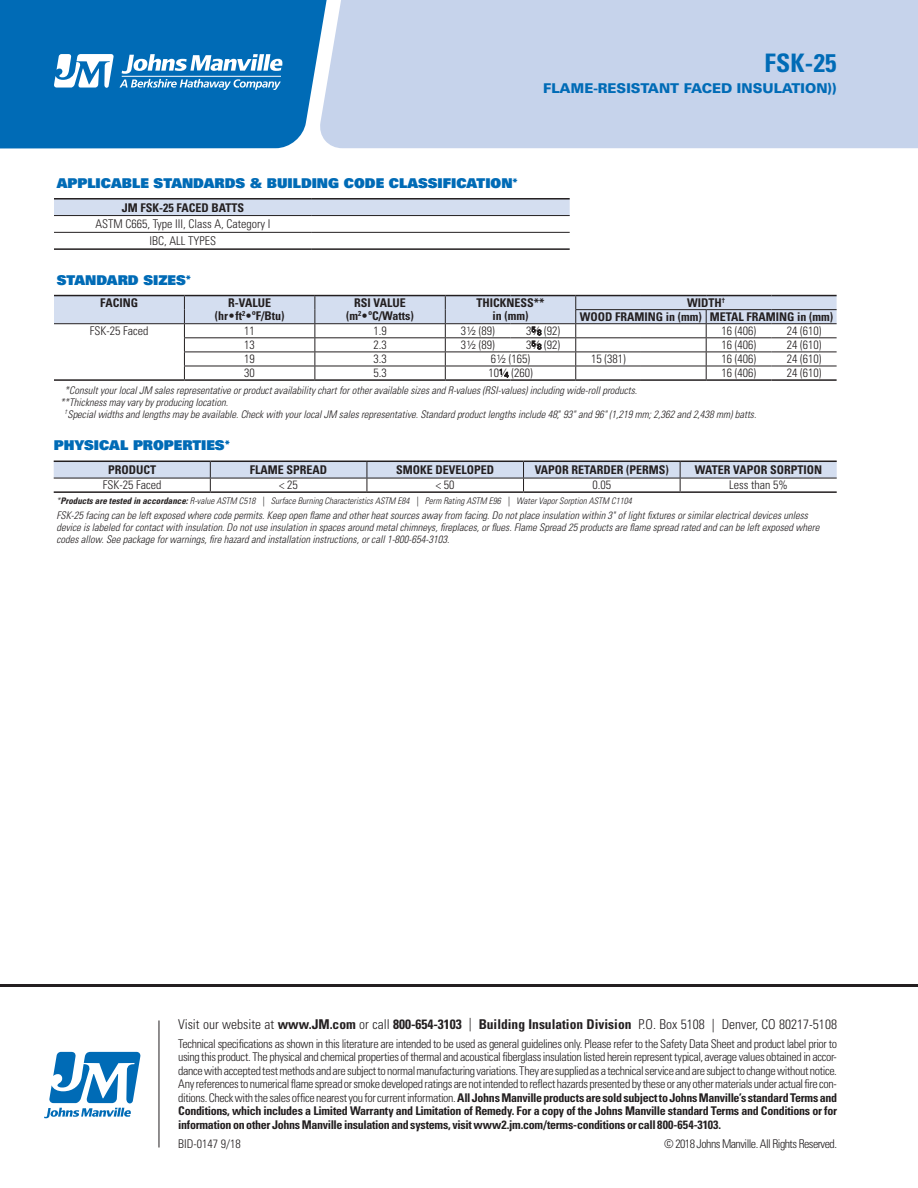
<style>
.page{position:relative;width:918px;height:1188px;background:#fff}
.page>*{position:absolute;margin:0;border:0;box-sizing:border-box;transform-origin:0 0}
.t1{font:700 condensed 25.5px "Univers LT Std";color:#006bb6}
.t2{font:300 condensed 13.5px "Univers";color:#231f20}
.t3{font:13.5px "Univers LT Std X Black";color:#006bb6}
.t4{font:900 13.5px "Univers LT Std";color:#006bb6}
.t5{font:300 condensed 12px/13.5px "Univers";letter-spacing:-.035em;color:#231f20;text-align:justify}
.t6{font:300 condensed 12px "Univers LT Std";color:#231f20}
.t7{font:700 condensed 12px/13.5px "Univers LT Std";color:#231f20;text-align:center}
.t8{font:italic 300 condensed 10.5px/12px "Univers LT Std";color:#231f20}
.t9{font:italic 300 condensed 9px "Univers LT Std";color:#231f20}
.s1{font-stretch:normal}
.s2{font-stretch:normal;font-size:7.5px}
.s3{color:#fff}
.s4{font-weight:700}
.s5{font-family:"Univers"}
</style>
<div class="page">
<div style="left:0;top:0;width:319px;height:149px;background:#006bb6"></div>
<div style="left:319px;top:0;width:599px;height:148px;background:#c6d3eb"></div>
<svg style="left:54px;top:54px;width:228px;height:36px"></svg>
<hr style="left:122px;top:76px;width:159px;height:1px;background:#fff">
<svg style="left:54px;top:461px;width:783px;height:30px"></svg>
<hr style="left:54px;top:491px;width:156px;height:2px;background:#231f20">
<hr style="left:210px;top:491px;width:157px;height:2px;background:#231f20">
<hr style="left:367px;top:491px;width:157px;height:2px;background:#231f20">
<hr style="left:524px;top:491px;width:156px;height:2px;background:#231f20">
<hr style="left:680px;top:491px;width:157px;height:2px;background:#231f20">
<div style="left:54px;top:200px;width:516px;height:15px;background:#d4def0"></div>
<hr style="left:54px;top:198px;width:258px;height:2px;background:#231f20">
<hr style="left:312px;top:198px;width:258px;height:2px;background:#231f20">
<hr style="left:54px;top:215px;width:258px;height:1px;background:#231f20">
<hr style="left:312px;top:215px;width:258px;height:1px;background:#231f20">
<hr style="left:54px;top:248px;width:258px;height:2px;background:#231f20">
<hr style="left:312px;top:248px;width:258px;height:2px;background:#231f20">
<hr style="left:54px;top:232px;width:258px;height:1px;background:#231f20">
<hr style="left:312px;top:232px;width:258px;height:1px;background:#231f20">
<hr style="left:54px;top:295px;width:130px;height:1px;background:#231f20">
<hr style="left:184px;top:295px;width:131px;height:1px;background:#231f20">
<hr style="left:315px;top:295px;width:130px;height:1px;background:#231f20">
<hr style="left:445px;top:295px;width:66px;height:1px;background:#231f20">
<hr style="left:511px;top:295px;width:65px;height:1px;background:#231f20">
<hr style="left:576px;top:295px;width:65px;height:1px;background:#231f20">
<hr style="left:641px;top:295px;width:65px;height:1px;background:#231f20">
<hr style="left:706px;top:295px;width:65px;height:1px;background:#231f20">
<hr style="left:771px;top:295px;width:66px;height:1px;background:#231f20">
<hr style="left:54px;top:379px;width:130px;height:2px;background:#231f20">
<hr style="left:184px;top:379px;width:131px;height:2px;background:#231f20">
<hr style="left:315px;top:379px;width:130px;height:2px;background:#231f20">
<hr style="left:445px;top:379px;width:66px;height:2px;background:#231f20">
<hr style="left:511px;top:379px;width:65px;height:2px;background:#231f20">
<hr style="left:576px;top:379px;width:65px;height:2px;background:#231f20">
<hr style="left:641px;top:379px;width:65px;height:2px;background:#231f20">
<hr style="left:706px;top:379px;width:65px;height:2px;background:#231f20">
<hr style="left:771px;top:379px;width:66px;height:2px;background:#231f20">
<svg style="left:54px;top:296px;width:783px;height:83px"></svg>
<hr style="left:0;top:984px;width:918px;height:3px;background:#231f20">
<hr style="left:159px;top:1020px;width:1px;height:128px;background:#231f20">
<svg style="left:44px;top:1052px;width:97px;height:66px"></svg>
<p class="t1" style="left:765px;top:48px;width:74px">FSK-25</p>
<p class="t4" style="left:543px;top:80px;width:295px">FLAME-RESISTANT FACED INSULATION))</p>
<p class="t3" style="left:57px;top:174px;width:463px">APPLICABLE STANDARDS &amp; BUILDING CODE CLASSIFICATION*</p>
<p class="t7" style="left:122px;top:200px;width:124px">JM FSK-25 FACED BATTS</p>
<p class="t6" style="left:95px;top:217px;width:177px">ASTM C665, Type III, Class A, Category I</p>
<p class="t6" style="left:150px;top:234px;width:68px">IBC, ALL TYPES</p>
<p class="t3" style="left:57px;top:271px;width:136px">STANDARD SIZES*</p>
<p class="t7" style="left:100px;top:296px;width:39px">FACING</p>
<p class="t7" style="left:215px;top:296px;width:71px">R-VALUE (hr•ft<sup>2</sup>•ºF/Btu)</p>
<p class="t7" style="left:346px;top:296px;width:69px">RSI VALUE (m<sup>2</sup>•ºC/Watts)</p>
<p class="t7" style="left:477px;top:296px;width:70px">THICKNESS** in (mm)</p>
<p class="t7" style="left:687px;top:296px;width:39px">WIDTH<sup>†</sup></p>
<p class="t7" style="left:580px;top:310px;width:123px">WOOD FRAMING in (mm)</p>
<p class="t7" style="left:710px;top:310px;width:125px">METAL FRAMING in (mm)</p>
<p class="t6" style="left:90px;top:324px;width:60px">FSK-25 Faced</p>
<p class="t6" style="left:244px;top:324px;width:12px">11</p>
<p class="t6" style="left:373px;top:324px;width:15px">1.9</p>
<p class="t6" style="left:461px;top:324px;width:35px">3<span class="s1">½</span> (89)</p>
<p class="t6" style="left:526px;top:324px;width:36px">3<sup>5</sup><span class="s1">⁄</span><span class="s2">8</span> (92)</p>
<p class="t6" style="left:721px;top:324px;width:36px">16 (406)</p>
<p class="t6" style="left:787px;top:324px;width:36px">24 (610)</p>
<p class="t6" style="left:244px;top:338px;width:12px">13</p>
<p class="t6" style="left:373px;top:338px;width:15px">2.3</p>
<p class="t6" style="left:461px;top:338px;width:35px">3<span class="s1">½</span> (89)</p>
<p class="t6" style="left:526px;top:338px;width:36px">3<sup>5</sup><span class="s1">⁄</span><span class="s2">8</span> (92)</p>
<p class="t6" style="left:721px;top:338px;width:36px">16 (406)</p>
<p class="t6" style="left:787px;top:338px;width:36px">24 (610)</p>
<p class="t6" style="left:244px;top:352px;width:12px">19</p>
<p class="t6" style="left:373px;top:352px;width:15px">3.3</p>
<p class="t6" style="left:491px;top:352px;width:41px">6<span class="s1">½</span> (165)</p>
<p class="t6" style="left:591px;top:352px;width:36px">15 (381)</p>
<p class="t6" style="left:721px;top:352px;width:36px">16 (406)</p>
<p class="t6" style="left:787px;top:352px;width:36px">24 (610)</p>
<p class="t6" style="left:244px;top:366px;width:12px">30</p>
<p class="t6" style="left:373px;top:366px;width:15px">5.3</p>
<p class="t6" style="left:488px;top:366px;width:46px">10<sup>1</sup><span class="s1">⁄</span><span class="s2">4</span> (260)</p>
<p class="t6" style="left:721px;top:366px;width:36px">16 (406)</p>
<p class="t6" style="left:787px;top:366px;width:36px">24 (610)</p>
<p class="t8" style="left:60px;top:384px;width:579px"><span class="s3">*</span>*Consult your local JM sales representative or product availability chart for other available sizes and R-values (RSI-values) including wide-roll products.</p>
<p class="t8" style="left:60px;top:396px;width:170px">**Thickness may vary by producing location.</p>
<p class="t8" style="left:60px;top:408px;width:698px"><span class="s3">*</span><sup>†</sup>Special widths and lengths may be available. Check with your local JM sales representative. Standard product lengths include 48," 93" and 96" (1,219 mm; 2,362 and 2,438 mm) batts.</p>
<p class="t3" style="left:54px;top:437px;width:178px">PHYSICAL PROPERTIES*</p>
<p class="t7" style="left:108px;top:463px;width:50px">PRODUCT</p>
<p class="t7" style="left:250px;top:463px;width:79px">FLAME SPREAD</p>
<p class="t7" style="left:396px;top:463px;width:100px">SMOKE DEVELOPED</p>
<p class="t7" style="left:535px;top:463px;width:136px">VAPOR RETARDER (PERMS)</p>
<p class="t7" style="left:695px;top:463px;width:129px">WATER VAPOR SORPTION</p>
<p class="t6" style="left:103px;top:478px;width:60px">FSK-25 Faced</p>
<p class="t6" style="left:279px;top:478px;width:20px">&lt; 25</p>
<p class="t6" style="left:436px;top:478px;width:20px">&lt; 50</p>
<p class="t6" style="left:593px;top:478px;width:20px">0.05</p>
<p class="t6" style="left:729px;top:478px;width:60px">Less than 5%</p>
<p class="t9" style="left:56px;top:495px;width:577px">*<span class="s4">Products are tested in accordance:</span> R-value ASTM C518 | Surface Burning Characteristics ASTM E84 | Perm Rating ASTM E96 | Water Vapor Sorption ASTM C1104</p>
<p class="t8" style="left:56px;top:509px;width:765px">FSK-25 facing can be left exposed where code permits. Keep open flame and other heat sources away from facing. Do not place insulation within 3" of light fixtures or similar electrical devices unless device is labeled for contact with insulation. Do not use insulation in spaces around metal chimneys, fireplaces, or flues. Flame Spread 25 products are flame spread rated and can be left exposed where codes allow. See package for warnings, fire hazard and installation instructions, or call 1-800-654-3103.</p>
<p class="t2" style="left:178px;top:1016px;width:660px">Visit our website at <span class="s4">www.JM.com</span> or call <span class="s4">800-654-3103</span> | <span class="s4">Building Insulation Division</span> P.O. Box 5108 | Denver, CO 80217-5108</p>
<p class="t5" style="left:178px;top:1037px;width:660px">Technical specifications as shown in this literature are intended to be used as general guidelines only. Please refer to the Safety Data Sheet and product label prior to using this product. The physical and chemical properties of thermal and acoustical fiberglass insulation listed herein represent typical, average values obtained in accor&shy;dance with accepted test methods and are subject to normal manufacturing variations. They are supplied as a technical service and are subject to change without notice.<br>Any references to numerical flame spread or smoke developed ratings are not intended to reflect hazards presented by these or any other materials under actual fire con&shy;ditions. Check with the sales office nearest you for current information. <span class="s4">All Johns Manville products are sold subject to Johns Manville’s standard Terms and Conditions, which includes a Limited Warranty and Limitation of Remedy. For a copy of the Johns Manville standard Terms and Conditions or for information on other Johns Manville insulation and systems, visit www2.jm.com/terms-conditions or call 800-654-3103.</span></p>
<p class="t6" style="left:178px;top:1136px;width:64px">BID-0147 <span class="s5">9/18</span></p>
<p class="t5" style="left:664px;top:1137px;width:174px">© 2018 Johns Manville. All Rights Reserved.</p>
</div>
